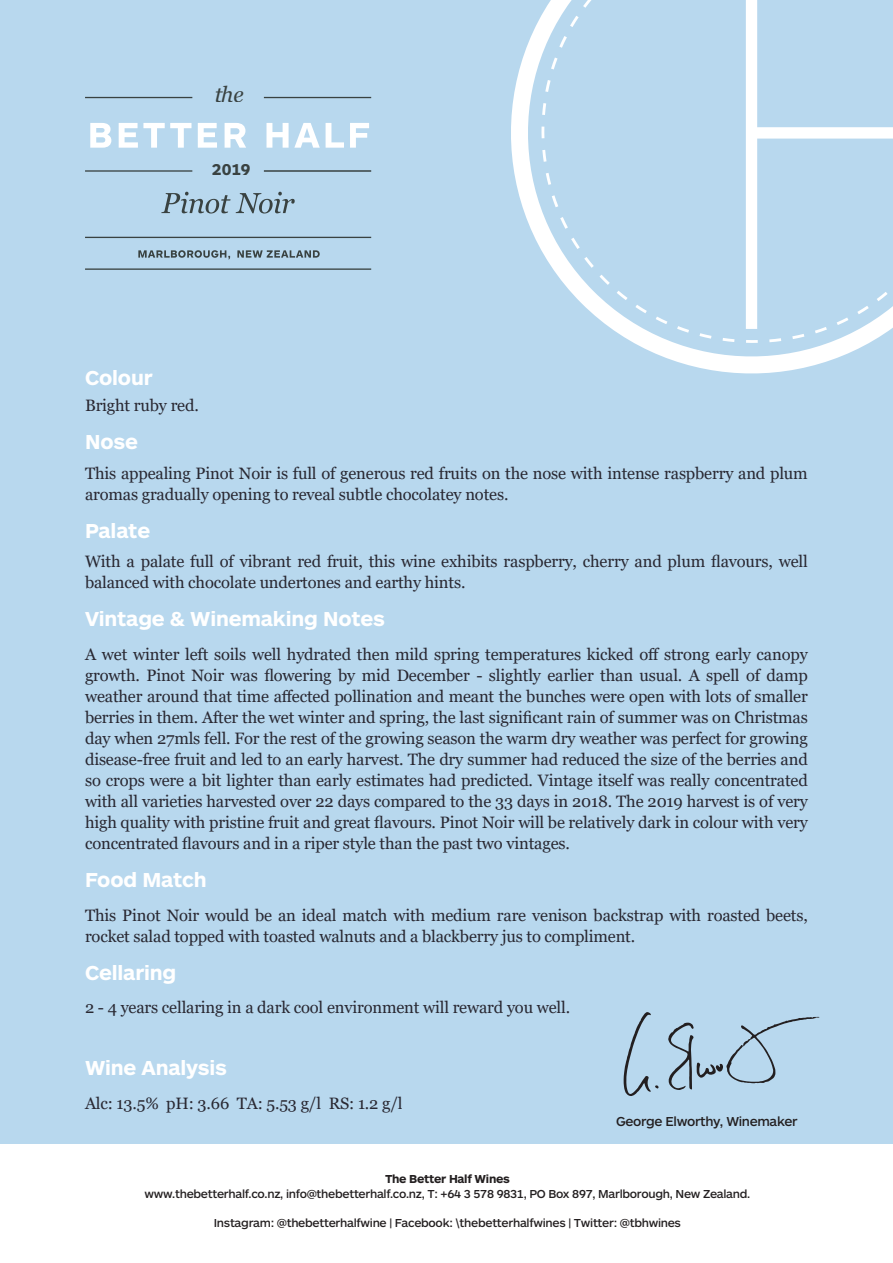
<style>
.page{position:relative;width:893px;height:1263px;background:#fff}
.page>*{position:absolute;margin:0;border:0;box-sizing:border-box;transform-origin:0 0}
.t1{font:italic 21.75px "Georgia";color:#4f4f46}
.Paragraph_Style_2{font:700 21px "ARS Maquette Pro";letter-spacing:-.01em;color:#fff}
.Headlines{font:700 21px "ARS Maquette Pro";letter-spacing:-.01em;color:#fff}
.Paragraph_Style_2-2{font:16.5px/21px "Georgia";letter-spacing:-.01em;color:#292832}
.t2{font:700 16.35px "ARS Maquette Pro";color:#4f4f46}
.Headlines-2{font:500 13.5px "ARS Maquette Pro";letter-spacing:-.025em;color:#231f20}
.Headlines-3{font:500 12px/14.4px "ARS Maquette Pro";letter-spacing:-.025em;color:#231f20;text-align:center}
.s1{font-weight:700}
</style>
<div class="page">
<div style="left:0;top:0;width:893px;height:1143px;background:#b8d8ee"></div>
<svg style="left:511px;top:0;width:380px;height:374px"></svg>
<svg style="left:746px;top:0;width:147px;height:329px"></svg>
<svg style="left:138px;top:250px;width:182px;height:10px"></svg>
<svg style="left:161px;top:192px;width:134px;height:21px"></svg>
<hr style="left:85px;top:97px;width:107px;height:1px;background:#4f4f46">
<hr style="left:85px;top:170px;width:107px;height:2px;background:#4f4f46">
<hr style="left:264px;top:97px;width:107px;height:1px;background:#4f4f46">
<hr style="left:264px;top:170px;width:107px;height:2px;background:#4f4f46">
<hr style="left:85px;top:268px;width:286px;height:2px;background:#4f4f46">
<hr style="left:85px;top:237px;width:286px;height:1px;background:#4f4f46">
<svg style="left:90px;top:123px;width:279px;height:25px"></svg>
<svg style="left:668px;top:1017px;width:151px;height:73px"></svg>
<svg style="left:624px;top:1012px;width:35px;height:84px"></svg>
<h1 class="t1" style="left:214px;top:80px;width:31px">the</h1>
<p class="t2" style="left:212px;top:159px;width:40px">2019</p>
<p class="Headlines" style="left:85px;top:364px;width:69px">Colour</p>
<p class="Paragraph_Style_2-2" style="left:85px;top:395px;width:115px">Bright ruby red.</p>
<p class="Headlines" style="left:85px;top:428px;width:54px">Nose</p>
<p class="Paragraph_Style_2-2" style="left:85px;top:463px;width:724px">This appealing Pinot Noir is full of generous red fruits on the nose with intense raspberry and plum aromas gradually opening to reveal subtle chocolatey notes.</p>
<p class="Paragraph_Style_2" style="left:85px;top:517px;width:67px">Palate</p>
<p class="Paragraph_Style_2-2" style="left:85px;top:551px;width:724px">With a palate full of vibrant red fruit, this wine exhibits raspberry, cherry and plum flavours, well balanced with chocolate undertones and earthy hints.</p>
<p class="Paragraph_Style_2" style="left:85px;top:605px;width:301px">Vintage &amp; Winemaking Notes</p>
<p class="Paragraph_Style_2-2" style="left:85px;top:644px;width:724px;text-align:justify">A wet winter left soils well hydrated then mild spring temperatures kicked off strong early canopy growth. Pinot Noir was flowering by mid December - slightly earlier than usual. A spell of damp weather around that time affected pollination and meant the bunches were open with lots of smaller berries in them. After the wet winter and spring, the last significant rain of summer was on Christmas day when 27mls fell. For the rest of the growing season the warm dry weather was perfect for growing disease-free fruit and led to an early harvest. The dry summer had reduced the size of the berries and so crops were a bit lighter than early estimates had predicted. Vintage itself was really concentrated with all varieties harvested over 22 days compared to the 33 days in 2018. The 2019 harvest is of very high quality with pristine fruit and great flavours. Pinot Noir will be relatively dark in colour with very concentrated flavours and in a riper style than the past two vintages.</p>
<p class="Paragraph_Style_2" style="left:85px;top:866px;width:123px">Food Match</p>
<p class="Paragraph_Style_2-2" style="left:85px;top:905px;width:724px">This Pinot Noir would be an ideal match with medium rare venison backstrap with roasted beets, rocket salad topped with toasted walnuts and a blackberry jus to compliment.</p>
<p class="Paragraph_Style_2" style="left:85px;top:958px;width:93px">Cellaring</p>
<p class="Paragraph_Style_2-2" style="left:85px;top:997px;width:487px">2 - 4 years cellaring in a dark cool environment will reward you well.</p>
<p class="Paragraph_Style_2" style="left:85px;top:1054px;width:144px">Wine Analysis</p>
<p class="Paragraph_Style_2-2" style="left:85px;top:1093px;width:319px">Alc: 13.5% pH: 3.66 TA: 5.53 g/l RS: 1.2 g/l</p>
<p class="Headlines-2" style="left:616px;top:1112px;width:183px">George Elworthy, Winemaker</p>
<p class="Headlines-3" style="left:145px;top:1171px;width:607px"><span class="s1">The Better Half Wines<br></span>www.thebetterhalf.co.nz, info@thebetterhalf.co.nz, T: +64 3 578 9831, PO Box 897, Marlborough, New Zealand.</p>
<p class="Headlines-3" style="left:214px;top:1214px;width:469px">Instagram: @thebetterhalfwine | Facebook: \thebetterhalfwines | Twitter: @tbhwines</p>
</div>
